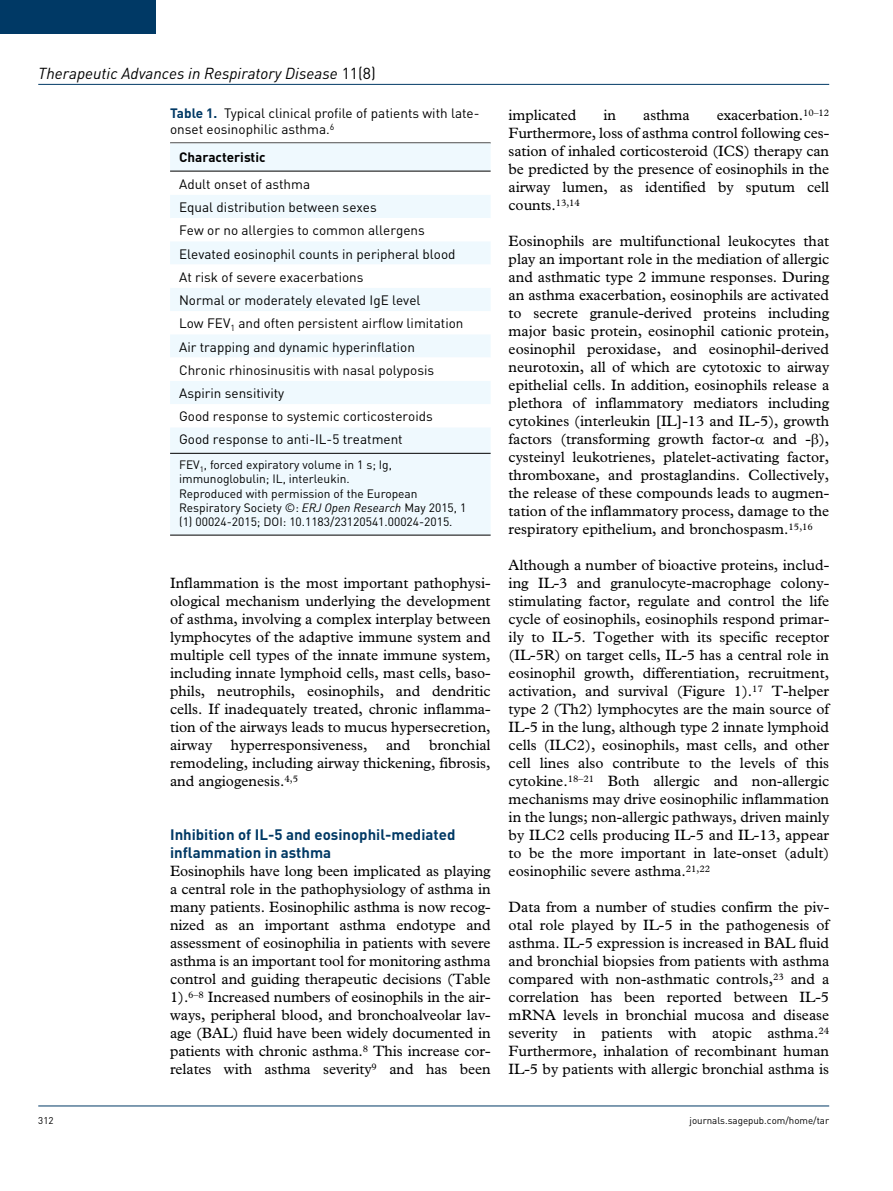
<style>
.page{position:relative;width:893px;height:1191px;background:#fff}
.page>*{position:absolute;margin:0;border:0;box-sizing:border-box;transform-origin:0 0}
.t1{font:italic 15.75px "DIN";color:#000}
.t2{font:15px/18px "Plantin Std";color:#000;text-align:justify}
.t3{font:700 15px/18px "DIN";color:#003965}
.t4{font:13.5px/23.2px "DIN";color:#000}
.t5{font:700 13.5px "DIN";color:#000}
.t6{font:12px/14.2px "DIN";color:#000}
.t7{font:9.75px "DIN";color:#000}
.s1{font-style:normal}
.s2{font-weight:700;color:#003965}
.s3{font-style:italic}
</style>
<div class="page">
<hr style="left:38px;top:84px;width:791px;height:1px;background:#003965">
<hr style="left:38px;top:1105px;width:791px;height:1px;background:#003965">
<div style="left:0;top:0;width:155px;height:34px;background:#003965"></div>
<div style="left:170px;top:143px;width:321px;height:392px;background:#eff9fe"></div>
<svg style="left:170px;top:172px;width:321px;height:255px"></svg>
<hr style="left:170px;top:171px;width:321px;height:1px;background:#000">
<hr style="left:170px;top:453px;width:321px;height:1px;background:#000">
<hr style="left:170px;top:535px;width:321px;height:1px;background:#000">
<p class="t1" style="left:38px;top:63px;width:339px">Therapeutic Advances in Respiratory Disease <span class="s1">11(8)</span></p>
<p class="t4" style="left:170px;top:105px;width:311px;line-height:15.8px"><span class="s2">Table 1.</span> Typical clinical profile of patients with late&shy;onset eosinophilic asthma.<sup>6</sup></p>
<p class="t5" style="left:179px;top:148px;width:88px">Characteristic</p>
<p class="t4" style="left:179px;top:172px;width:286px">Adult onset of asthma<br>Equal distribution between sexes<br>Few or no allergies to common allergens Elevated eosinophil counts in peripheral blood At risk of severe exacerbations<br>Normal or moderately elevated IgE level<br>Low FEV<sub>1</sub> and often persistent airflow limitation Air trapping and dynamic hyperinflation Chronic rhinosinusitis with nasal polyposis Aspirin sensitivity<br>Good response to systemic corticosteroids Good response to anti-IL-5 treatment</p>
<p class="t6" style="left:179px;top:457px;width:289px">FEV<sub>1</sub>, forced expiratory volume in 1 s; Ig, immunoglobulin; IL, interleukin.<br>Reproduced with permission of the European Respiratory Society ©: <span class="s3">ERJ Open Research</span> May 2015, 1 (1) 00024-2015; DOI: 10.1183/23120541.00024-2015.</p>
<p class="t2" style="left:170px;top:574px;width:322px">Inflammation is the most important pathophysi&shy;ological mechanism underlying the development of asthma, involving a complex interplay between lymphocytes of the adaptive immune system and multiple cell types of the innate immune system, including innate lymphoid cells, mast cells, baso&shy;phils, neutrophils, eosinophils, and dendritic cells. If inadequately treated, chronic inflamma&shy;tion of the airways leads to mucus hypersecretion, airway hyperresponsiveness, and bronchial remodeling, including airway thickening, fibrosis, and angiogenesis.<sup>4,5</sup></p>
<p class="t3" style="left:170px;top:825px;width:287px">Inhibition of IL-5 and eosinophil-mediated inflammation in asthma</p>
<p class="t2" style="left:170px;top:862px;width:322px">Eosinophils have long been implicated as playing a central role in the pathophysiology of asthma in many patients. Eosinophilic asthma is now recog&shy;nized as an important asthma endotype and assessment of eosinophilia in patients with severe asthma is an important tool for monitoring asthma control and guiding therapeutic decisions (Table 1).<sup>6–8</sup> Increased numbers of eosinophils in the air&shy;ways, peripheral blood, and bronchoalveolar lav&shy;age (BAL) fluid have been widely documented in patients with chronic asthma.<sup>8</sup> This increase cor&shy;relates with asthma severity<sup>9</sup> and has been</p>
<p class="t2" style="left:509px;top:106px;width:322px;text-indent:208px">exacerbation.<sup>10–12<br></sup>Furthermore, loss of asthma control following ces&shy;sation of inhaled corticosteroid (ICS) therapy can be predicted by the presence of eosinophils in the airway lumen, as identified by sputum cell counts.<sup>13,14</sup></p>
<p class="t2" style="left:509px;top:232px;width:322px">Eosinophils are multifunctional leukocytes that play an important role in the mediation of allergic and asthmatic type 2 immune responses. During an asthma exacerbation, eosinophils are activated to secrete granule-derived proteins including major basic protein, eosinophil cationic protein, eosinophil peroxidase, and eosinophil-derived neurotoxin, all of which are cytotoxic to airway epithelial cells. In addition, eosinophils release a plethora of inflammatory mediators including cytokines (interleukin [IL]-13 and IL-5), growth factors (transforming growth factor- and - ), cysteinyl leukotrienes, platelet-activating factor, thromboxane, and prostaglandins. Collectively, the release of these compounds leads to augmen&shy;tation of the inflammatory process, damage to the respiratory epithelium, and bronchospasm.<sup>15,16</sup></p>
<p class="t2" style="left:509px;top:556px;width:322px">Although a number of bioactive proteins, includ&shy;ing IL-3 and granulocyte-macrophage colony&shy;stimulating factor, regulate and control the life cycle of eosinophils, eosinophils respond primar&shy;ily to IL-5. Together with its specific receptor (IL-5R) on target cells, IL-5 has a central role in eosinophil growth, differentiation, recruitment, activation, and survival (Figure 1).<sup>17</sup> T-helper type 2 (Th2) lymphocytes are the main source of IL-5 in the lung, although type 2 innate lymphoid cells (ILC2), eosinophils, mast cells, and other cell lines also contribute to the levels of this cytokine.<sup>18–21</sup> Both allergic and non-allergic mechanisms may drive eosinophilic inflammation in the lungs; non-allergic pathways, driven mainly by ILC2 cells producing IL-5 and IL-13, appear to be the more important in late-onset (adult) eosinophilic severe asthma.<sup>21,22</sup></p>
<p class="t2" style="left:509px;top:898px;width:322px">Data from a number of studies confirm the piv&shy;otal role played by IL-5 in the pathogenesis of asthma. IL-5 expression is increased in BAL fluid and bronchial biopsies from patients with asthma compared with non-asthmatic controls,<sup>23</sup> and a correlation has been reported between IL-5 mRNA levels in bronchial mucosa and disease severity in patients with atopic asthma.<sup>24<br></sup>Furthermore, inhalation of recombinant human IL-5 by patients with allergic bronchial asthma is</p>
<p class="t2" style="left:509px;top:106px;width:69px">implicated</p>
<p class="t2" style="left:604px;top:106px;width:14px">in</p>
<p class="t2" style="left:643px;top:106px;width:48px">asthma</p>
<p class="t7" style="left:38px;top:1114px;width:17px">312</p>
<p class="t7" style="left:689px;top:1114px;width:141px">journals.sagepub.com/home/tar</p>
</div>
